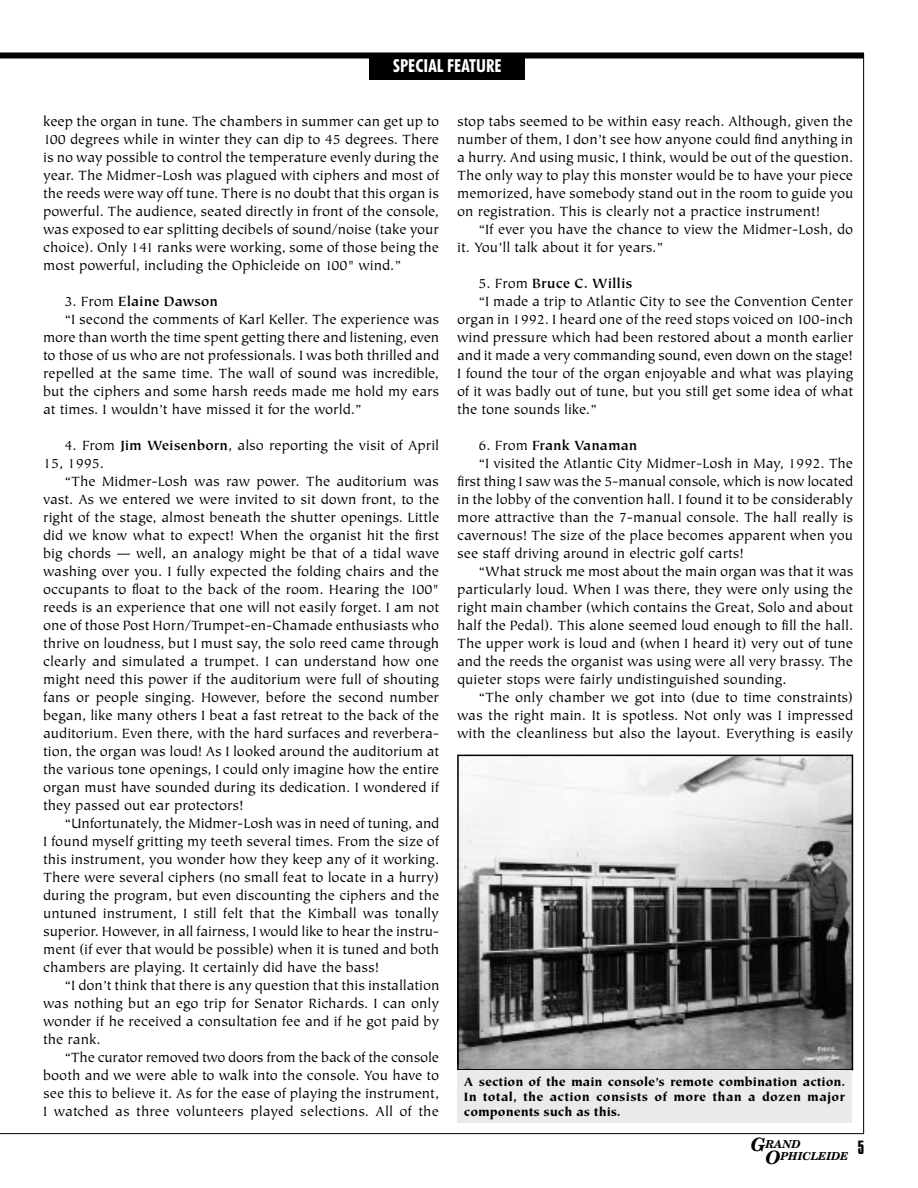
<style>
.page{position:relative;width:918px;height:1188px;background:#fff}
.page>*{position:absolute;margin:0;border:0;box-sizing:border-box;transform-origin:0 0}
.t1{font:700 condensed 18px "Futura BT";color:#fff}
.t2{font:16.5px "Compacta BT";color:#000}
.t3{font:15px/18px "Tiepolo";color:#000;text-align:justify}
.t4{font:700 15px "Tiepolo";color:#000}
.t5{font:900 13.5px/15px "Tiepolo";letter-spacing:.02em;color:#000;text-align:justify}
.t6{font:italic 700 10.95px/11.7px "Century Schoolbook BT";letter-spacing:-.01em;color:#000}
.s1{font-weight:400}
.s2{font-weight:700}
.s3{font-size:18.3px}
</style>
<div class="page">
<div style="left:0;top:52px;width:864px;height:6px;background:#000"></div>
<div style="left:369px;top:54px;width:156px;height:25px;background:#000"></div>
<img style="left:460px;top:758px;width:390px;height:309px">
<div style="left:457px;top:755px;width:396px;height:315px;border:2px solid #000"></div>
<div style="left:457px;top:1070px;width:395px;height:53px;background:#eaeaea"></div>
<p class="t1" style="left:393px;top:55px;width:110px">SPECIAL FEATURE</p>
<p class="t3" style="left:43px;top:113px;width:398px">keep the organ in tune. The chambers in summer can get up to 100 degrees while in winter they can dip to 45 degrees. There is no way possible to control the temperature evenly during the year. The Midmer-Losh was plagued with ciphers and most of the reeds were way off tune. There is no doubt that this organ is powerful. The audience, seated directly in front of the console, was exposed to ear splitting decibels of sound/noise (take your choice). Only 141 ranks were working, some of those being the most powerful, including the Ophicleide on 100" wind.”</p>
<p class="t4" style="left:64px;top:293px;width:155px"><span class="s1">3. From</span> Elaine Dawson</p>
<p class="t3" style="left:64px;top:311px;width:376px">“I second the comments of Karl Keller. The experience was</p>
<p class="t3" style="left:43px;top:329px;width:397px">more than worth the time spent getting there and listening, even</p>
<p class="t3" style="left:43px;top:347px;width:397px">to those of us who are not professionals. I was both thrilled and</p>
<p class="t3" style="left:43px;top:365px;width:397px">repelled at the same time. The wall of sound was incredible,</p>
<p class="t3" style="left:43px;top:383px;width:397px">but the ciphers and some harsh reeds made me hold my ears</p>
<p class="t3" style="left:43px;top:401px;width:320px">at times. I wouldn’t have missed it for the world.”</p>
<p class="t3" style="left:43px;top:437px;width:398px;text-indent:21px">4. From <span class="s2">Jim Weisenborn</span>, also reporting the visit of April<br>15, 1995.</p>
<p class="t3" style="left:43px;top:473px;width:398px;text-indent:21px">“The Midmer-Losh was raw power. The auditorium was vast. As we entered we were invited to sit down front, to the right of the stage, almost beneath the shutter openings. Little did we know what to expect! When the organist hit the first big chords — well, an analogy might be that of a tidal wave washing over you. I fully expected the folding chairs and the occupants to float to the back of the room. Hearing the 100" reeds is an experience that one will not easily forget. I am not one of those Post Horn/Trumpet-en-Chamade enthusiasts who thrive on loudness, but I must say, the solo reed came through clearly and simulated a trumpet. I can understand how one might need this power if the auditorium were full of shouting fans or people singing. However, before the second number began, like many others I beat a fast retreat to the back of the auditorium. Even there, with the hard surfaces and reverbera&shy;tion, the organ was loud! As I looked around the auditorium at the various tone openings, I could only imagine how the entire organ must have sounded during its dedication. I wondered if they passed out ear protectors!</p>
<p class="t3" style="left:43px;top:815px;width:398px;text-indent:21px">“Unfortunately, the Midmer-Losh was in need of tuning, and I found myself gritting my teeth several times. From the size of this instrument, you wonder how they keep any of it working.<br>There were several ciphers (no small feat to locate in a hurry) during the program, but even discounting the ciphers and the untuned instrument, I still felt that the Kimball was tonally superior. However, in all fairness, I would like to hear the instru&shy;ment (if ever that would be possible) when it is tuned and both chambers are playing. It certainly did have the bass!</p>
<p class="t3" style="left:43px;top:977px;width:398px;text-indent:21px">“I don’t think that there is any question that this installation was nothing but an ego trip for Senator Richards. I can only wonder if he received a consultation fee and if he got paid by the rank.</p>
<p class="t3" style="left:43px;top:1049px;width:398px;text-indent:21px">“The curator removed two doors from the back of the console booth and we were able to walk into the console. You have to see this to believe it. As for the ease of playing the instrument, I watched as three volunteers played selections. All of the</p>
<p class="t3" style="left:457px;top:113px;width:398px">stop tabs seemed to be within easy reach. Although, given the number of them, I don’t see how anyone could find anything in a hurry. And using music, I think, would be out of the question.<br>The only way to play this monster would be to have your piece memorized, have somebody stand out in the room to guide you on registration. This is clearly not a practice instrument!</p>
<p class="t3" style="left:457px;top:221px;width:398px;text-indent:21px">“If ever you have the chance to view the Midmer-Losh, do it. You’ll talk about it for years.”</p>
<p class="t4" style="left:478px;top:275px;width:155px"><span class="s1">5. From</span> Bruce C. Willis</p>
<p class="t3" style="left:478px;top:293px;width:376px">“I made a trip to Atlantic City to see the Convention Center</p>
<p class="t3" style="left:457px;top:311px;width:398px">organ in 1992. I heard one of the reed stops voiced on 100-inch</p>
<p class="t3" style="left:457px;top:329px;width:398px">wind pressure which had been restored about a month earlier</p>
<p class="t3" style="left:457px;top:347px;width:397px">and it made a very commanding sound, even down on the stage!</p>
<p class="t3" style="left:457px;top:365px;width:398px">I found the tour of the organ enjoyable and what was playing</p>
<p class="t3" style="left:457px;top:383px;width:398px">of it was badly out of tune, but you still get some idea of what</p>
<p class="t3" style="left:457px;top:401px;width:141px">the tone sounds like.”</p>
<p class="t4" style="left:478px;top:437px;width:160px"><span class="s1">6. From</span> Frank Vanaman</p>
<p class="t3" style="left:478px;top:455px;width:376px">“I visited the Atlantic City Midmer-Losh in May, 1992. The</p>
<p class="t3" style="left:457px;top:473px;width:397px">first thing I saw was the 5-manual console, which is now located</p>
<p class="t3" style="left:457px;top:491px;width:397px">in the lobby of the convention hall. I found it to be considerably</p>
<p class="t3" style="left:457px;top:509px;width:398px">more attractive than the 7-manual console. The hall really is</p>
<p class="t3" style="left:457px;top:527px;width:397px">cavernous! The size of the place becomes apparent when you</p>
<p class="t3" style="left:457px;top:545px;width:288px">see staff driving around in electric golf carts!</p>
<p class="t3" style="left:478px;top:563px;width:376px">“What struck me most about the main organ was that it was</p>
<p class="t3" style="left:457px;top:581px;width:397px">particularly loud. When I was there, they were only using the</p>
<p class="t3" style="left:457px;top:599px;width:397px">right main chamber (which contains the Great, Solo and about</p>
<p class="t3" style="left:457px;top:617px;width:397px">half the Pedal). This alone seemed loud enough to fill the hall.</p>
<p class="t3" style="left:457px;top:635px;width:397px">The upper work is loud and (when I heard it) very out of tune</p>
<p class="t3" style="left:457px;top:653px;width:397px">and the reeds the organist was using were all very brassy. The</p>
<p class="t3" style="left:457px;top:671px;width:331px">quieter stops were fairly undistinguished sounding.</p>
<p class="t3" style="left:478px;top:689px;width:376px">“The only chamber we got into (due to time constraints)</p>
<p class="t3" style="left:457px;top:707px;width:397px">was the right main. It is spotless. Not only was I impressed</p>
<p class="t3" style="left:457px;top:725px;width:398px">with the cleanliness but also the layout. Everything is easily</p>
<p class="t5" style="left:464px;top:1075px;width:383px">A section of the main console’s remote combination action.<br>In total, the action consists of more than a dozen major components such as this.</p>
<p class="t6" style="left:765px;top:1138px;width:85px;text-indent:-15px"><span class="s3">G</span>RAND<br><span class="s3">O</span>PHICLEIDE</p>
<p class="t2" style="left:858px;top:1138px;width:8px">5</p>
</div>
